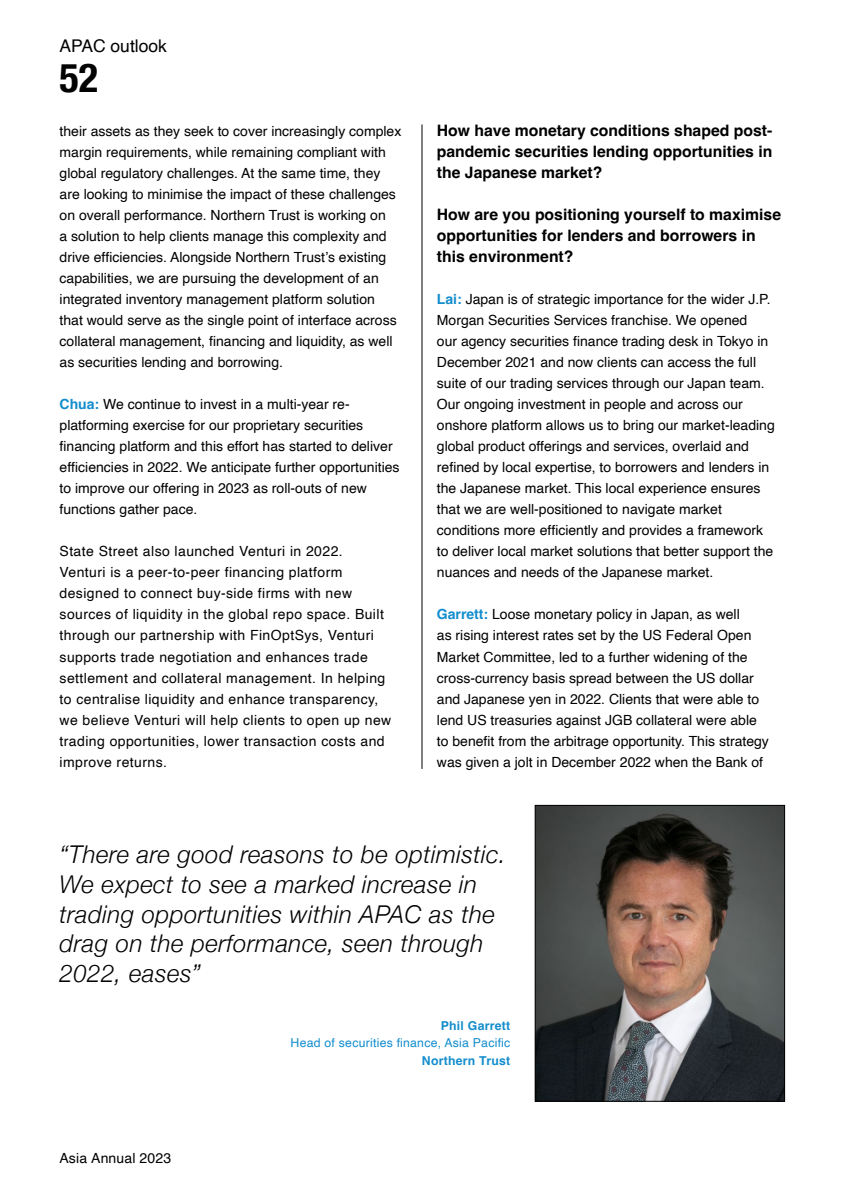
<style>
.page{position:relative;width:844px;height:1191px;background:#fff}
.page>*{position:absolute;margin:0;border:0;box-sizing:border-box;transform-origin:0 0}
.t1{font:700 condensed 40.25px "Helvetica Neue";color:#020203}
.t2{font:italic 300 24.5px/29.8px "Helvetica Neue";letter-spacing:.02em;color:#020203}
.t3{font:17.5px "Helvetica";color:#000}
.t4{font:700 15.75px/21px "Helvetica";color:#000;text-align:justify}
.t5{font:14px/21px "Helvetica";color:#000}
.t6{font:14px/21px "Helvetica";letter-spacing:.03em;color:#000}
.t7{font:12.25px "Helvetica";letter-spacing:.02em;color:#138dcd}
.t8{font:700 12.25px "Helvetica";letter-spacing:.02em;color:#138dcd}
.s1{font-weight:700;color:#138dcd}
</style>
<div class="page">
<hr style="left:421px;top:124px;width:1px;height:645px;background:#000">
<img style="left:537px;top:807px;width:245px;height:292px">
<div style="left:535px;top:805px;width:249px;height:296px;border:1px solid #020203"></div>
<p class="t3" style="left:60px;top:32px;width:109px">APAC outlook</p>
<h1 class="t1" style="left:60px;top:44px;width:40px">52</h1>
<p class="t5" style="left:60px;top:121px;width:343px">their assets as they seek to cover increasingly complex margin requirements, while remaining compliant with global regulatory challenges. At the same time, they are looking to minimise the impact of these challenges on overall performance. Northern Trust is working on<br>a solution to help clients manage this complexity and drive efficiencies. Alongside Northern Trust’s existing capabilities, we are pursuing the development of an integrated inventory management platform solution that would serve as the single point of interface across collateral management, financing and liquidity, as well as securities lending and borrowing.</p>
<p class="t5" style="left:60px;top:394px;width:341px"><span class="s1">Chua:</span> We continue to invest in a multi-year re&shy;platforming exercise for our proprietary securities financing platform and this effort has started to deliver efficiencies in 2022. We anticipate further opportunities to improve our offering in 2023 as roll-outs of new functions gather pace.</p>
<p class="t6" style="left:60px;top:541px;width:333px">State Street also launched Venturi in 2022.<br>Venturi is a peer-to-peer financing platform designed to connect buy-side firms with new sources of liquidity in the global repo space. Built through our partnership with FinOptSys, Venturi supports trade negotiation and enhances trade settlement and collateral management. In helping to centralise liquidity and enhance transparency, we believe Venturi will help clients to open up new trading opportunities, lower transaction costs and improve returns.</p>
<p class="t4" style="left:437px;top:122px;width:337px">How have monetary conditions shaped post&shy;pandemic securities lending opportunities in the Japanese market?</p>
<p class="t4" style="left:437px;top:206px;width:345px;text-align:left">How are you positioning yourself to maximise opportunities for lenders and borrowers in this environment?</p>
<p class="t5" style="left:437px;top:289px;width:339px"><span class="s1">Lai:</span> Japan is of strategic importance for the wider J.P.<br>Morgan Securities Services franchise. We opened<br>our agency securities finance trading desk in Tokyo in December 2021 and now clients can access the full suite of our trading services through our Japan team.<br>Our ongoing investment in people and across our onshore platform allows us to bring our market-leading global product offerings and services, overlaid and refined by local expertise, to borrowers and lenders in the Japanese market. This local experience ensures that we are well-positioned to navigate market conditions more efficiently and provides a framework to deliver local market solutions that better support the nuances and needs of the Japanese market.</p>
<p class="t5" style="left:437px;top:604px;width:333px"><span class="s1">Garrett:</span> Loose monetary policy in Japan, as well<br>as rising interest rates set by the US Federal Open Market Committee, led to a further widening of the cross-currency basis spread between the US dollar and Japanese yen in 2022. Clients that were able to lend US treasuries against JGB collateral were able to benefit from the arbitrage opportunity. This strategy was given a jolt in December 2022 when the Bank of</p>
<h2 class="t2" style="left:60px;top:838px;width:447px">“There are good reasons to be optimistic.<br>We expect to see a marked increase in trading opportunities within APAC as the drag on the performance, seen through 2022, eases”</h2>
<p class="t8" style="left:440px;top:1017px;width:71px">Phil Garrett</p>
<p class="t7" style="left:290px;top:1033px;width:221px">Head of securities finance, Asia Pacific</p>
<p class="t8" style="left:422px;top:1052px;width:90px">Northern Trust</p>
<p class="t5" style="left:59px;top:1148px;width:113px">Asia Annual 2023</p>
</div>
